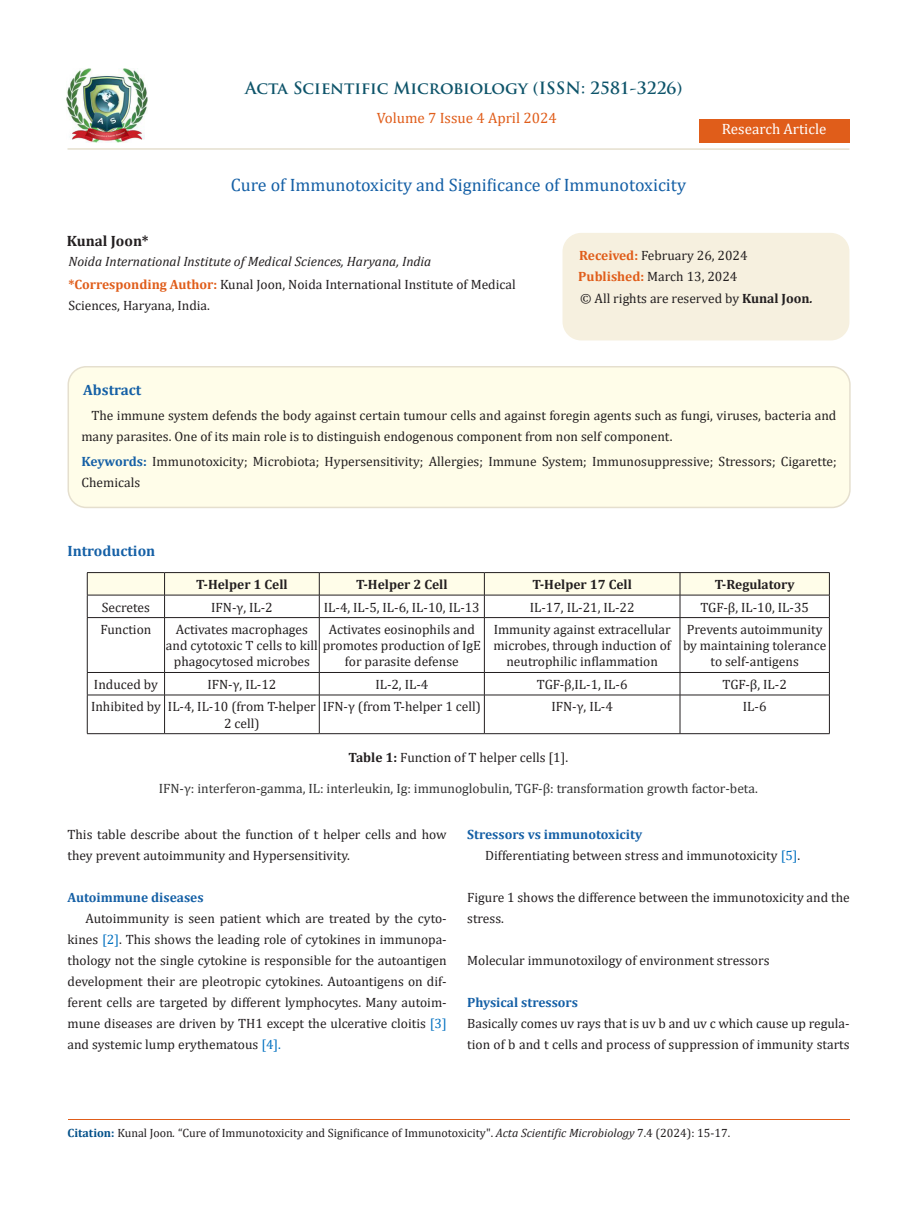
<style>
.page{position:relative;width:917px;height:1224px;background:#fff}
.page>*{position:absolute;margin:0;border:0;box-sizing:border-box;transform-origin:0 0}
.t1{font:18px "Cambria";color:#1560a6}
.t2{font:700 16.5px "Trajan Pro";color:#0e546a}
.t3{font:15px "Cambria";color:#e05d1a}
.List_Paragraph{font:700 15px "Cambria";color:#1560a6}
.t4{font:15px "Cambria";color:#fff}
.t5{font:700 15px "Cambria";color:#231f20}
.List_Paragraph-2{font:13.5px/21px "Cambria";color:#231f20}
.t6{font:13.5px "Cambria";color:#333}
.List_Paragraph-3{font:700 13.5px "Cambria";color:#1560a6}
.t7{font:italic 13.5px "Cambria";color:#231f20}
.t8{font:700 13.5px "Cambria";color:#231f20}
.t9{font:12px "Cambria";color:#231f20}
.s1{font-weight:700;color:#e05d1a}
.s2{font-weight:700}
.s3{font-weight:700;font-style:italic}
.s4{font-weight:700;color:#1560a6}
.s5{color:#0070c0}
.s6{font-weight:700;color:#035089}
.s7{font-style:italic}
</style>
<div class="page">
<img style="left:67px;top:68px;width:80px;height:74px">
<div style="left:699px;top:119px;width:150px;height:23px;background:#e05d1a"></div>
<div style="left:563px;top:234px;width:285px;height:106px;background:#f6f0df;border-radius:18px"></div>
<div style="left:562px;top:233px;width:287px;height:107px;border:2px solid #f6f0df;border-radius:18px"></div>
<div style="left:68px;top:367px;width:781px;height:140px;background:#fffde9;border-radius:18px"></div>
<div style="left:67px;top:366px;width:783px;height:142px;border:2px solid #e5dfce;border-radius:18px"></div>
<hr style="left:87px;top:572px;width:77px;height:1px;background:#231f20">
<hr style="left:164px;top:572px;width:155px;height:1px;background:#231f20">
<hr style="left:319px;top:572px;width:165px;height:1px;background:#231f20">
<hr style="left:484px;top:572px;width:196px;height:1px;background:#231f20">
<hr style="left:680px;top:572px;width:149px;height:1px;background:#231f20">
<svg style="left:87px;top:573px;width:743px;height:44px"></svg>
<hr style="left:87px;top:617px;width:77px;height:1px;background:#231f20">
<hr style="left:87px;top:618px;width:1px;height:54px;background:#231f20">
<hr style="left:164px;top:617px;width:155px;height:1px;background:#231f20">
<hr style="left:164px;top:618px;width:1px;height:54px;background:#231f20">
<hr style="left:319px;top:617px;width:165px;height:1px;background:#231f20">
<hr style="left:319px;top:618px;width:1px;height:54px;background:#231f20">
<hr style="left:484px;top:617px;width:196px;height:1px;background:#231f20">
<hr style="left:484px;top:618px;width:1px;height:54px;background:#231f20">
<hr style="left:680px;top:617px;width:149px;height:1px;background:#231f20">
<hr style="left:679px;top:618px;width:1px;height:54px;background:#231f20">
<hr style="left:829px;top:618px;width:1px;height:54px;background:#231f20">
<hr style="left:87px;top:672px;width:77px;height:1px;background:#231f20">
<svg style="left:87px;top:673px;width:1px;height:22px"></svg>
<hr style="left:164px;top:672px;width:155px;height:1px;background:#231f20">
<svg style="left:164px;top:673px;width:1px;height:22px"></svg>
<hr style="left:319px;top:672px;width:165px;height:1px;background:#231f20">
<svg style="left:319px;top:673px;width:1px;height:22px"></svg>
<hr style="left:484px;top:672px;width:196px;height:1px;background:#231f20">
<svg style="left:484px;top:673px;width:1px;height:22px"></svg>
<hr style="left:680px;top:672px;width:149px;height:1px;background:#231f20">
<svg style="left:679px;top:673px;width:1px;height:22px"></svg>
<svg style="left:829px;top:673px;width:1px;height:22px"></svg>
<hr style="left:87px;top:695px;width:77px;height:1px;background:#231f20">
<hr style="left:87px;top:695px;width:1px;height:39px;background:#231f20">
<hr style="left:164px;top:695px;width:155px;height:1px;background:#231f20">
<hr style="left:164px;top:695px;width:1px;height:39px;background:#231f20">
<hr style="left:319px;top:695px;width:165px;height:1px;background:#231f20">
<hr style="left:319px;top:695px;width:1px;height:39px;background:#231f20">
<hr style="left:484px;top:695px;width:196px;height:1px;background:#231f20">
<hr style="left:484px;top:695px;width:1px;height:39px;background:#231f20">
<hr style="left:680px;top:695px;width:149px;height:1px;background:#231f20">
<hr style="left:679px;top:695px;width:1px;height:39px;background:#231f20">
<hr style="left:829px;top:695px;width:1px;height:39px;background:#231f20">
<hr style="left:87px;top:733px;width:77px;height:1px;background:#231f20">
<hr style="left:164px;top:733px;width:155px;height:1px;background:#231f20">
<hr style="left:319px;top:733px;width:165px;height:1px;background:#231f20">
<hr style="left:484px;top:733px;width:196px;height:1px;background:#231f20">
<hr style="left:680px;top:733px;width:149px;height:1px;background:#231f20">
<hr style="left:68px;top:1120px;width:781px;height:1px;background:#e05d1a">
<hr style="left:67px;top:148px;width:782px;height:2px;background:#e5dfce">
<p class="t2" style="left:245px;top:77px;width:439px">Acta Scientific Microbiology (ISSN: 2581-3226)</p>
<p class="t3" style="left:376px;top:109px;width:182px">Volume 7 Issue 4 April 2024</p>
<p class="t1" style="left:231px;top:174px;width:457px">Cure of Immunotoxicity and Significance of Immunotoxicity</p>
<p class="t4" style="left:722px;top:120px;width:106px">Research Article</p>
<p class="t5" style="left:67px;top:230px;width:83px">Kunal Joon*</p>
<p class="t7" style="left:68px;top:252px;width:364px">Noida International Institute of Medical Sciences, Haryana, India</p>
<p class="List_Paragraph-2" style="left:68px;top:274px;width:449px"><span class="s1">*Corresponding Author:</span> Kunal Joon, Noida International Institute of Medical<br>Sciences, Haryana, India.</p>
<p class="List_Paragraph" style="left:83px;top:380px;width:60px">Abstract</p>
<p class="List_Paragraph-2" style="left:579px;top:245px;width:170px"><span class="s1">Received:</span> February 26, 2024</p>
<p class="List_Paragraph-2" style="left:578px;top:266px;width:160px"><span class="s1">Published:</span> March 13, 2024</p>
<p class="List_Paragraph-2" style="left:580px;top:288px;width:234px">© All rights are reserved by <span class="s2">Kunal Joon</span><span class="s3">.</span></p>
<p class="List_Paragraph-2" style="left:81px;top:405px;width:756px;text-indent:10px">The immune system defends the body against certain tumour cells and against foregin agents such as fungi, viruses, bacteria and many parasites. One of its main role is to distinguish endogenous component from non self component.</p>
<p class="List_Paragraph-2" style="left:82px;top:451px;width:756px"><span class="s4">Keywords:</span> Immunotoxicity; Microbiota; Hypersensitivity; Allergies; Immune System; Immunosuppressive; Stressors; Cigarette;<br>Chemicals</p>
<p class="List_Paragraph" style="left:67px;top:540px;width:89px">Introduction</p>
<p class="t8" style="left:196px;top:575px;width:93px">T-Helper 1 Cell</p>
<p class="t8" style="left:356px;top:575px;width:93px">T-Helper 2 Cell</p>
<p class="t8" style="left:532px;top:575px;width:101px">T-Helper 17 Cell</p>
<p class="t8" style="left:714px;top:575px;width:81px">T-Regulatory</p>
<p class="List_Paragraph-2" style="left:102px;top:596px;width:50px">Secretes</p>
<p class="List_Paragraph-2" style="left:211px;top:596px;width:63px">IFN-γ, IL-2</p>
<p class="List_Paragraph-2" style="left:324px;top:596px;width:157px">IL-4, IL-5, IL-6, IL-10, IL-13</p>
<p class="List_Paragraph-2" style="left:530px;top:596px;width:106px">IL-17, IL-21, IL-22</p>
<p class="List_Paragraph-2" style="left:700px;top:596px;width:110px">TGF-β, IL-10, IL-35</p>
<p class="List_Paragraph-2" style="left:100px;top:619px;width:53px">Function</p>
<p class="List_Paragraph-2" style="left:176px;top:619px;width:134px">Activates macrophages</p>
<p class="List_Paragraph-2" style="left:166px;top:635px;width:316px">and cytotoxic T cells to kill promotes production of IgE</p>
<p class="List_Paragraph-2" style="left:174px;top:651px;width:137px">phagocytosed microbes</p>
<p class="List_Paragraph-2" style="left:329px;top:619px;width:147px">Activates eosinophils and</p>
<p class="List_Paragraph-2" style="left:345px;top:651px;width:115px">for parasite defense</p>
<p class="List_Paragraph-2" style="left:493px;top:621px;width:179px;line-height:16.2px;text-align:center">Immunity against extracellular microbes, through induction of neutrophilic inflammation</p>
<p class="List_Paragraph-2" style="left:683px;top:621px;width:145px;line-height:16.2px;text-align:center">Prevents autoimmunity by maintaining tolerance to self-antigens</p>
<p class="List_Paragraph-2" style="left:94px;top:674px;width:65px">Induced by</p>
<p class="List_Paragraph-2" style="left:207px;top:674px;width:70px">IFN-γ, IL-12</p>
<p class="List_Paragraph-2" style="left:375px;top:674px;width:54px">IL-2, IL-4</p>
<p class="List_Paragraph-2" style="left:537px;top:674px;width:92px">TGF-β,IL-1, IL-6</p>
<p class="List_Paragraph-2" style="left:722px;top:674px;width:66px">TGF-β, IL-2</p>
<p class="List_Paragraph-2" style="left:91px;top:696px;width:71px">Inhibited by</p>
<p class="List_Paragraph-2" style="left:168px;top:699px;width:149px;line-height:16.2px;text-align:center">IL-4, IL-10 (from T-helper<br>2 cell)</p>
<p class="List_Paragraph-2" style="left:323px;top:696px;width:160px">IFN-γ (from T-helper 1 cell)</p>
<p class="List_Paragraph-2" style="left:551px;top:696px;width:63px">IFN-γ, IL-4</p>
<p class="List_Paragraph-2" style="left:743px;top:696px;width:25px">IL-6</p>
<p class="List_Paragraph-2" style="left:348px;top:746px;width:221px"><span class="s2">Table 1:</span> Function of T helper cells [1].</p>
<p class="t6" style="left:159px;top:781px;width:600px">IFN-γ: interferon-gamma, IL: interleukin, Ig: immunoglobulin, TGF-β: transformation growth factor-beta.</p>
<p class="List_Paragraph-3" style="left:467px;top:824px;width:177px">Stressors vs immunotoxicity</p>
<p class="List_Paragraph-2" style="left:485px;top:844px;width:317px">Differentiating between stress and immunotoxicity <span class="s5">[5]</span>.</p>
<p class="List_Paragraph-2" style="left:467px;top:886px;width:384px">Figure 1 shows the difference between the immunotoxicity and the stress.</p>
<p class="List_Paragraph-2" style="left:467px;top:949px;width:304px">Molecular immunotoxilogy of environment stressors</p>
<p class="List_Paragraph-3" style="left:467px;top:992px;width:112px">Physical stressors</p>
<p class="List_Paragraph-2" style="left:467px;top:1012px;width:384px">Basically comes uv rays that is uv b and uv c which cause up regula&shy;tion of b and t cells and process of suppression of immunity starts</p>
<p class="List_Paragraph-2" style="left:67px;top:823px;width:381px">This table describe about the function of t helper cells and how they prevent autoimmunity and Hypersensitivity.</p>
<p class="List_Paragraph-3" style="left:67px;top:887px;width:138px">Autoimmune diseases</p>
<p class="List_Paragraph-2" style="left:67px;top:907px;width:381px;text-align:justify;text-indent:18px">Autoimmunity is seen patient which are treated by the cyto&shy;kines <span class="s5">[2]</span>. This shows the leading role of cytokines in immunopa&shy;thology not the single cytokine is responsible for the autoantigen development their are pleotropic cytokines. Autoantigens on dif&shy;ferent cells are targeted by different lymphocytes. Many autoim&shy;mune diseases are driven by TH1 except the ulcerative cloitis <span class="s5">[3] </span>and systemic lump erythematous <span class="s5">[4].</span></p>
<p class="t9" style="left:67px;top:1126px;width:664px"><span class="s6">Citation:</span> Kunal Joon<span class="s7">.</span> “Cure of Immunotoxicity and Significance of Immunotoxicity". <span class="s7">Acta Scientific Microbiology</span> 7.4 (2024): 15-17.</p>
</div>
